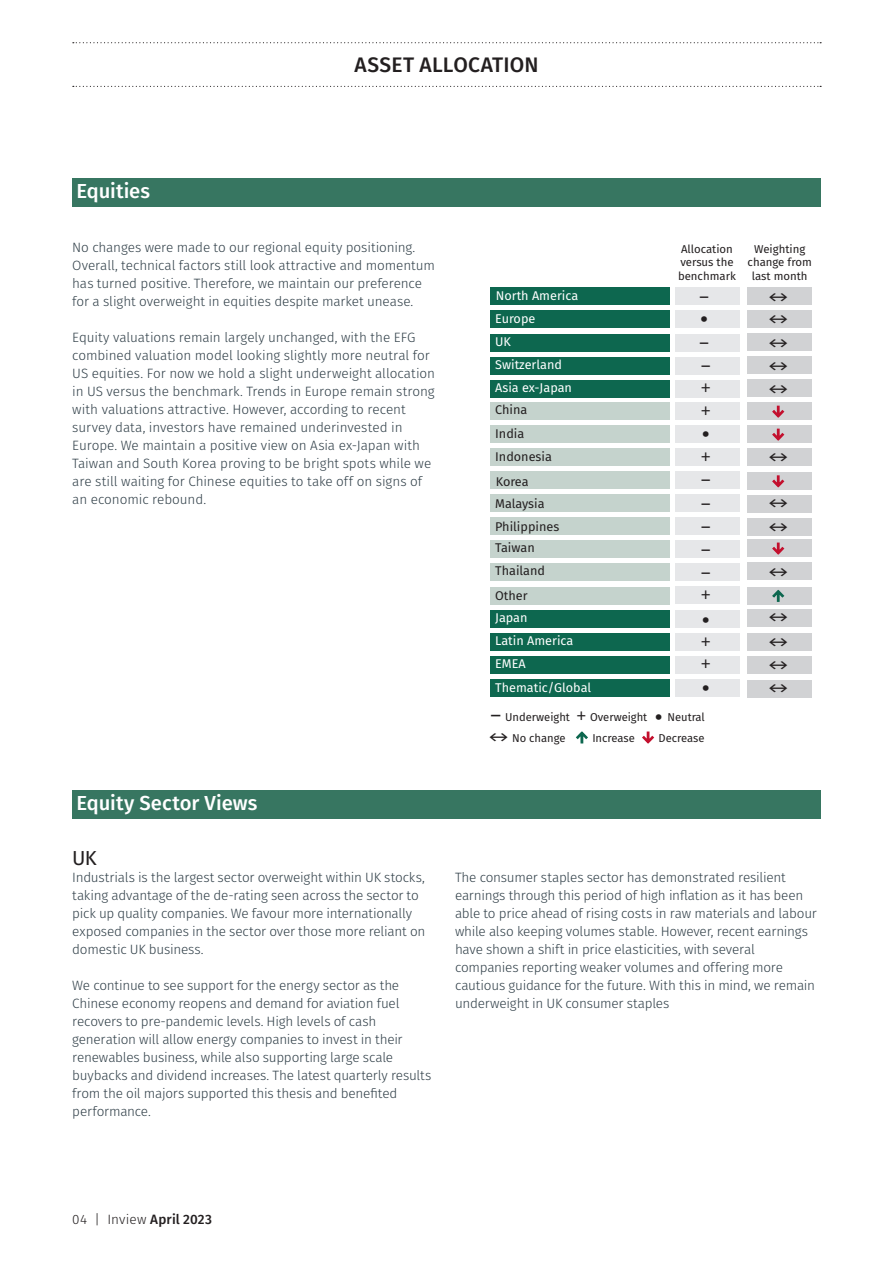
<style>
.page{position:relative;width:893px;height:1263px;background:#fff}
.page>*{position:absolute;margin:0;border:0;box-sizing:border-box;transform-origin:0 0}
._14_pt_Title__dotted{font:500 21px "Fira Sans";letter-spacing:.01em;color:#231f20}
.Equity_AA_sub{font:500 20.25px "Fira Sans";color:#fff}
.Global_Summary_colum{font:20.25px "Fira Sans";color:#231f20}
.t1{font:19.05px/23.1px "Source Code Variable";color:#231f20}
.t2{font:19.05px/23.9px "Source Code Variable";color:#231f20;scale:1.5 1}
.Body_Copy{font:300 13.5px/18px "Fira Sans";letter-spacing:-.01em;color:#2f3e47}
.t3{font:300 13.5px "Fira Sans";letter-spacing:.01em;color:#231f20}
.t4{font:12.6px/23px "Fira Sans";color:#fff}
.t5{font:12.6px/23.2px "Fira Sans";color:#231f20}
.t6{font:11.4px/13.6px "Fira Sans";color:#231f20}
.s1{font-family:"Source Code Variable";font-size:21.45px}
.s2{font-family:"Source Code Variable";font-size:19.05px}
.s3{font-family:"Source Code Variable";font-size:19.05px;color:#0d674f}
.s4{font-family:"Source Code Variable";font-size:19.05px;color:#c3102e}
.s5{font-weight:500}
</style>
<div class="page">
<svg style="left:73px;top:42px;width:748px;height:1px"></svg>
<svg style="left:73px;top:86px;width:748px;height:1px"></svg>
<div style="left:72px;top:178px;width:749px;height:29px;background:#377661"></div>
<div style="left:490px;top:587px;width:179px;height:17px;background:#c5d3cd"></div>
<div style="left:748px;top:287px;width:64px;height:18px;background:#d1d2d4"></div>
<div style="left:748px;top:310px;width:64px;height:17px;background:#d1d2d4"></div>
<div style="left:748px;top:334px;width:64px;height:17px;background:#d1d2d4"></div>
<div style="left:748px;top:357px;width:64px;height:17px;background:#d1d2d4"></div>
<div style="left:748px;top:380px;width:64px;height:17px;background:#d1d2d4"></div>
<div style="left:675px;top:357px;width:65px;height:17px;background:#e6e7e9"></div>
<div style="left:490px;top:310px;width:179px;height:17px;background:#0d674f"></div>
<div style="left:490px;top:334px;width:179px;height:17px;background:#0d674f"></div>
<div style="left:490px;top:357px;width:179px;height:17px;background:#0d674f"></div>
<div style="left:490px;top:380px;width:179px;height:17px;background:#0d674f"></div>
<div style="left:675px;top:287px;width:65px;height:18px;background:#e6e7e9"></div>
<div style="left:675px;top:310px;width:65px;height:17px;background:#e6e7e9"></div>
<div style="left:675px;top:334px;width:65px;height:17px;background:#e6e7e9"></div>
<div style="left:675px;top:380px;width:65px;height:17px;background:#e6e7e9"></div>
<div style="left:490px;top:287px;width:179px;height:18px;background:#0d674f"></div>
<div style="left:748px;top:610px;width:64px;height:17px;background:#d1d2d4"></div>
<div style="left:748px;top:633px;width:64px;height:17px;background:#d1d2d4"></div>
<div style="left:748px;top:656px;width:64px;height:17px;background:#d1d2d4"></div>
<div style="left:748px;top:680px;width:64px;height:17px;background:#d1d2d4"></div>
<div style="left:675px;top:610px;width:65px;height:17px;background:#e6e7e9"></div>
<div style="left:675px;top:656px;width:65px;height:17px;background:#e6e7e9"></div>
<div style="left:490px;top:610px;width:179px;height:17px;background:#0d674f"></div>
<div style="left:490px;top:656px;width:179px;height:17px;background:#0d674f"></div>
<div style="left:490px;top:633px;width:179px;height:17px;background:#0d674f"></div>
<div style="left:675px;top:633px;width:65px;height:17px;background:#e6e7e9"></div>
<div style="left:675px;top:679px;width:65px;height:18px;background:#e6e7e9"></div>
<div style="left:490px;top:679px;width:179px;height:18px;background:#0d674f"></div>
<div style="left:748px;top:402px;width:64px;height:17px;background:#d1d2d4"></div>
<div style="left:748px;top:425px;width:64px;height:18px;background:#d1d2d4"></div>
<div style="left:748px;top:448px;width:64px;height:18px;background:#d1d2d4"></div>
<div style="left:748px;top:472px;width:64px;height:18px;background:#d1d2d4"></div>
<div style="left:748px;top:495px;width:64px;height:18px;background:#d1d2d4"></div>
<div style="left:748px;top:518px;width:64px;height:18px;background:#d1d2d4"></div>
<div style="left:748px;top:587px;width:64px;height:17px;background:#d1d2d4"></div>
<div style="left:748px;top:540px;width:64px;height:17px;background:#d1d2d4"></div>
<div style="left:748px;top:563px;width:64px;height:17px;background:#d1d2d4"></div>
<div style="left:675px;top:402px;width:65px;height:18px;background:#e6e7e9"></div>
<div style="left:675px;top:448px;width:65px;height:18px;background:#e6e7e9"></div>
<div style="left:490px;top:540px;width:179px;height:18px;background:#c5d3cd"></div>
<div style="left:490px;top:563px;width:179px;height:18px;background:#c5d3cd"></div>
<div style="left:490px;top:402px;width:179px;height:18px;background:#c5d3cd"></div>
<div style="left:490px;top:448px;width:179px;height:18px;background:#c5d3cd"></div>
<div style="left:490px;top:425px;width:179px;height:18px;background:#c5d3cd"></div>
<div style="left:490px;top:494px;width:179px;height:18px;background:#c5d3cd"></div>
<div style="left:490px;top:517px;width:179px;height:18px;background:#c5d3cd"></div>
<div style="left:675px;top:541px;width:65px;height:17px;background:#e6e7e9"></div>
<div style="left:675px;top:425px;width:65px;height:18px;background:#e6e7e9"></div>
<div style="left:675px;top:471px;width:65px;height:18px;background:#e6e7e9"></div>
<div style="left:675px;top:494px;width:65px;height:18px;background:#e6e7e9"></div>
<div style="left:675px;top:518px;width:65px;height:17px;background:#e6e7e9"></div>
<div style="left:675px;top:587px;width:65px;height:17px;background:#e6e7e9"></div>
<div style="left:675px;top:564px;width:65px;height:17px;background:#e6e7e9"></div>
<div style="left:490px;top:471px;width:179px;height:18px;background:#c5d3cd"></div>
<svg style="left:772px;top:405px;width:13px;height:13px"></svg>
<svg style="left:772px;top:428px;width:13px;height:13px"></svg>
<svg style="left:772px;top:589px;width:13px;height:13px"></svg>
<svg style="left:772px;top:542px;width:13px;height:13px"></svg>
<svg style="left:772px;top:475px;width:13px;height:13px"></svg>
<svg style="left:576px;top:731px;width:12px;height:13px"></svg>
<svg style="left:642px;top:731px;width:13px;height:13px"></svg>
<div style="left:72px;top:790px;width:749px;height:29px;background:#377661"></div>
<p class="_14_pt_Title__dotted" style="left:354px;top:48px;width:186px">ASSET ALLOCATION</p>
<p class="Equity_AA_sub" style="left:77px;top:175px;width:75px">Equities</p>
<p class="Body_Copy" style="left:72px;top:238px;width:364px">No changes were made to our regional equity positioning.<br>Overall, technical factors still look attractive and momentum has turned positive. Therefore, we maintain our preference for a slight overweight in equities despite market unease.</p>
<p class="Body_Copy" style="left:72px;top:328px;width:364px">Equity valuations remain largely unchanged, with the EFG combined valuation model looking slightly more neutral for US equities. For now we hold a slight underweight allocation in US versus the benchmark. Trends in Europe remain strong with valuations attractive. However, according to recent survey data, investors have remained underinvested in Europe. We maintain a positive view on Asia ex-Japan with Taiwan and South Korea proving to be bright spots while we are still waiting for Chinese equities to take off on signs of an economic rebound.</p>
<p class="t4" style="left:496px;top:284px;width:84px">North America</p>
<p class="t4" style="left:495px;top:307px;width:78px">Europe<br>UK<br>Switzerland<br>Asia ex-Japan</p>
<p class="t5" style="left:495px;top:398px;width:58px">China<br>India<br>Indonesia</p>
<p class="t5" style="left:495px;top:492px;width:66px;line-height:22.8px">Malaysia<br>Philippines</p>
<p class="t5" style="left:496px;top:469px;width:34px">Korea</p>
<p class="t5" style="left:495px;top:536px;width:51px;line-height:22.8px">Taiwan<br>Thailand</p>
<p class="t5" style="left:495px;top:583px;width:34px">Other</p>
<p class="t6" style="left:678px;top:241px;width:59px">Allocation versus the benchmark</p>
<p class="t1" style="left:699px;top:284px;width:13px">– •</p>
<p class="t1" style="left:699px;top:331px;width:14px;text-align:justify">– – +</p>
<p class="t1" style="left:700px;top:400px;width:13px">+</p>
<p class="t1" style="left:700px;top:446px;width:13px">+</p>
<p class="t1" style="left:700px;top:422px;width:13px">•</p>
<p class="t1" style="left:700px;top:468px;width:13px">–</p>
<p class="t1" style="left:700px;top:491px;width:13px">–</p>
<p class="t1" style="left:700px;top:514px;width:13px">–</p>
<p class="t1" style="left:700px;top:537px;width:13px">– –</p>
<p class="t1" style="left:700px;top:583px;width:13px">+</p>
<p class="t6" style="left:748px;top:241px;width:66px;text-align:center">Weighting change from last month</p>
<p class="t2" style="left:770px;top:307px;width:13px;line-height:23.4px">↔ ↔</p>
<p class="t2" style="left:770px;top:284px;width:13px">↔</p>
<p class="t2" style="left:770px;top:354px;width:13px;line-height:23.1px">↔ ↔</p>
<p class="t2" style="left:770px;top:445px;width:13px">↔</p>
<p class="t2" style="left:770px;top:491px;width:13px">↔</p>
<p class="t2" style="left:770px;top:514px;width:13px">↔</p>
<p class="t2" style="left:770px;top:559px;width:13px">↔</p>
<p class="t4" style="left:495px;top:605px;width:80px">Japan<br>Latin America<br>EMEA</p>
<p class="t2" style="left:770px;top:605px;width:13px;text-align:justify">↔ ↔ ↔</p>
<p class="t1" style="left:700px;top:607px;width:13px">•</p>
<p class="t1" style="left:700px;top:653px;width:13px">+</p>
<p class="t1" style="left:700px;top:630px;width:13px">+</p>
<p class="t4" style="left:495px;top:676px;width:97px">Thematic/Global</p>
<p class="t1" style="left:700px;top:676px;width:13px">•</p>
<p class="t2" style="left:770px;top:675px;width:13px">↔</p>
<p class="Equity_AA_sub" style="left:77px;top:787px;width:182px">Equity Sector Views</p>
<p class="Global_Summary_colum" style="left:72px;top:843px;width:26px">UK</p>
<p class="Body_Copy" style="left:72px;top:868px;width:355px">Industrials is the largest sector overweight within UK stocks, taking advantage of the de-rating seen across the sector to pick up quality companies. We favour more internationally exposed companies in the sector over those more reliant on domestic UK business.</p>
<p class="Body_Copy" style="left:72px;top:976px;width:361px">We continue to see support for the energy sector as the Chinese economy reopens and demand for aviation fuel recovers to pre-pandemic levels. High levels of cash generation will allow energy companies to invest in their renewables business, while also supporting large scale buybacks and dividend increases. The latest quarterly results from the oil majors supported this thesis and benefited performance.</p>
<p class="t6" style="left:490px;top:706px;width:217px;line-height:21px"><span class="s1">–</span> Underweight <span class="s2">+</span> Overweight <span class="s2">•</span> Neutral <span class="s2">↔</span> No change <span class="s3">↑</span> Increase <span class="s4">↓</span> Decrease</p>
<p class="Body_Copy" style="left:455px;top:868px;width:363px">The consumer staples sector has demonstrated resilient earnings through this period of high inflation as it has been able to price ahead of rising costs in raw materials and labour while also keeping volumes stable. However, recent earnings have shown a shift in price elasticities, with several companies reporting weaker volumes and offering more cautious guidance for the future. With this in mind, we remain underweight in UK consumer staples</p>
<p class="t3" style="left:72px;top:1210px;width:141px">04 | Inview <span class="s5">April 2023</span></p>
</div>
